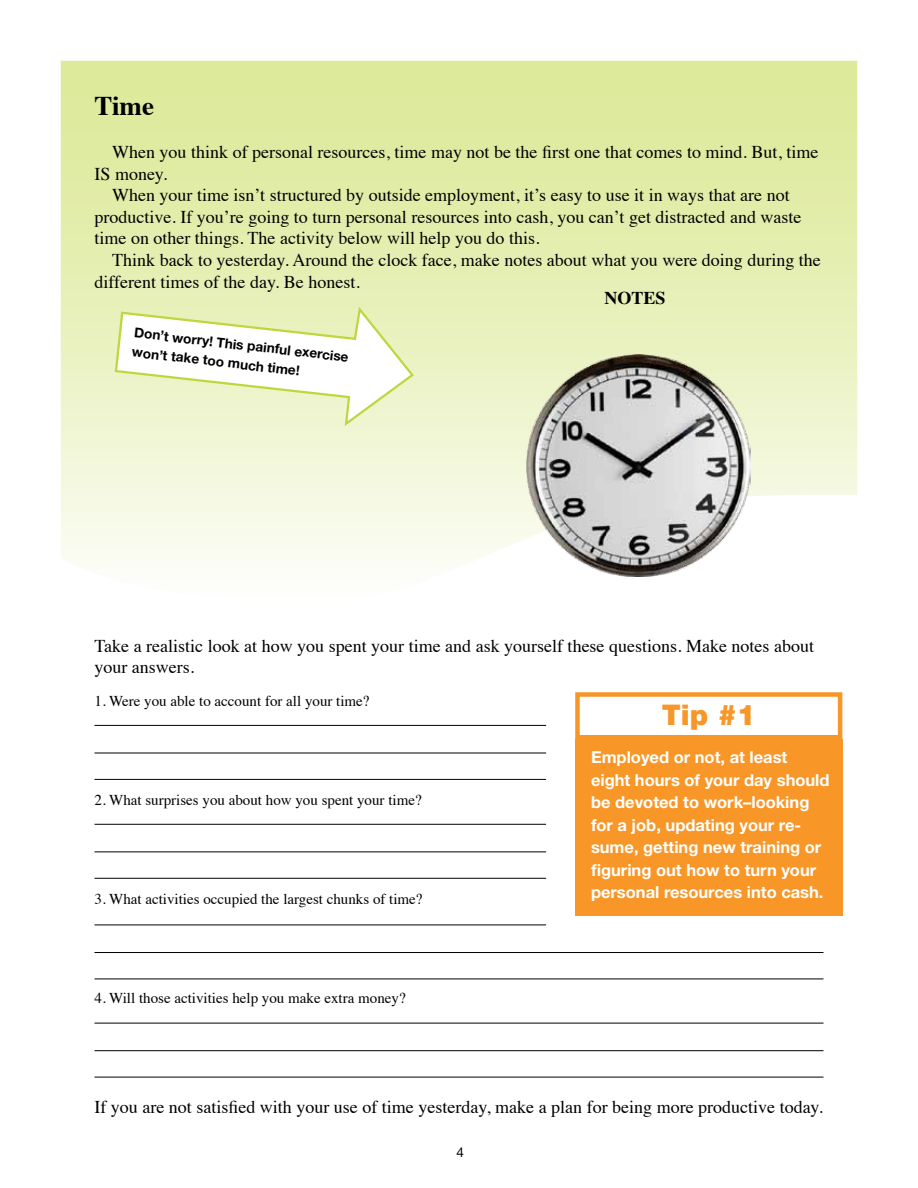
<style>
.page{position:relative;width:918px;height:1188px;background:#fff}
.page>*{position:absolute;margin:0;border:0;box-sizing:border-box;transform-origin:0 0}
.t1{font:900 28.5px "Helvetica Neue LT Std";color:#f89728}
.t2{font:700 27px "Times";color:#000}
.t3{font:18px/21.6px "Times";color:#000}
.t4{font:700 18px "Times";color:#000}
.t5{font:700 16.5px/22.5px "Helvetica Neue LT Std";color:#fff}
.t6{font:15px "Times";color:#000}
.t7{font:700 13.5px/19.5px "Helvetica Neue LT Std";color:#000}
.t8{font:13.5px "Helvetica Neue LT Std";color:#000}
</style>
<div class="page">
<div style="left:575px;top:739px;width:267px;height:177px;background:#f89728"></div>
<svg style="left:61px;top:61px;width:796px;height:516px;background:#e8f0bb"></svg>
<img style="left:527px;top:354px;width:224px;height:222px">
<svg style="left:114px;top:304px;width:302px;height:125px"></svg>
<div style="left:575px;top:692px;width:267px;height:48px;border:4px solid #f89728"></div>
<hr style="left:94px;top:725px;width:452px;height:1px;background:#000">
<hr style="left:94px;top:753px;width:452px;height:1px;background:#000">
<hr style="left:94px;top:779px;width:452px;height:1px;background:#000">
<hr style="left:94px;top:824px;width:452px;height:1px;background:#000">
<hr style="left:94px;top:852px;width:452px;height:1px;background:#000">
<hr style="left:94px;top:878px;width:452px;height:1px;background:#000">
<hr style="left:94px;top:925px;width:452px;height:1px;background:#000">
<hr style="left:94px;top:952px;width:730px;height:1px;background:#000">
<hr style="left:94px;top:979px;width:730px;height:1px;background:#000">
<hr style="left:94px;top:1023px;width:730px;height:1px;background:#000">
<hr style="left:94px;top:1050px;width:730px;height:1px;background:#000">
<hr style="left:94px;top:1077px;width:730px;height:1px;background:#000">
<h2 class="t2" style="left:94px;top:80px;width:61px">Time</h2>
<p class="t3" style="left:112px;top:140px;width:708px">When you think of personal resources, time may not be the first one that comes to mind. But, time</p>
<p class="t3" style="left:94px;top:161px;width:74px">IS money.</p>
<p class="t3" style="left:112px;top:183px;width:679px">When your time isn’t structured by outside employment, it’s easy to use it in ways that are not</p>
<p class="t3" style="left:94px;top:204px;width:708px">productive. If you’re going to turn personal resources into cash, you can’t get distracted and waste</p>
<p class="t3" style="left:94px;top:226px;width:447px">time on other things. The activity below will help you do this.</p>
<p class="t3" style="left:112px;top:248px;width:710px">Think back to yesterday. Around the clock face, make notes about what you were doing during the</p>
<p class="t3" style="left:94px;top:269px;width:267px">different times of the day. Be honest.</p>
<p class="t4" style="left:604px;top:281px;width:63px">NOTES</p>
<p class="t7" style="left:136px;top:322px;width:217px;rotate:7deg">Don’t worry! This painful exercise won’t take too much time!</p>
<p class="t3" style="left:94px;top:633px;width:721px">Take a realistic look at how you spent your time and ask yourself these questions. Make notes about your answers.</p>
<p class="t6" style="left:94px;top:687px;width:277px">1. Were you able to account for all your time?</p>
<h1 class="t1" style="left:662px;top:698px;width:96px">Tip #1</h1>
<p class="t6" style="left:94px;top:786px;width:329px">2. What surprises you about how you spent your time?</p>
<p class="t6" style="left:94px;top:885px;width:330px">3. What activities occupied the largest chunks of time?</p>
<p class="t6" style="left:94px;top:984px;width:313px">4. Will those activities help you make extra money?</p>
<p class="t5" style="left:591px;top:746px;width:240px">Employed or not, at least eight hours of your day should be devoted to work–looking for a job, updating your re&shy;sume, getting new training or figuring out how to turn your personal resources into cash.</p>
<p class="t3" style="left:94px;top:1094px;width:730px">If you are not satisfied with your use of time yesterday, make a plan for being more productive today.</p>
<p class="t8" style="left:456px;top:1144px;width:9px">4</p>
</div>
